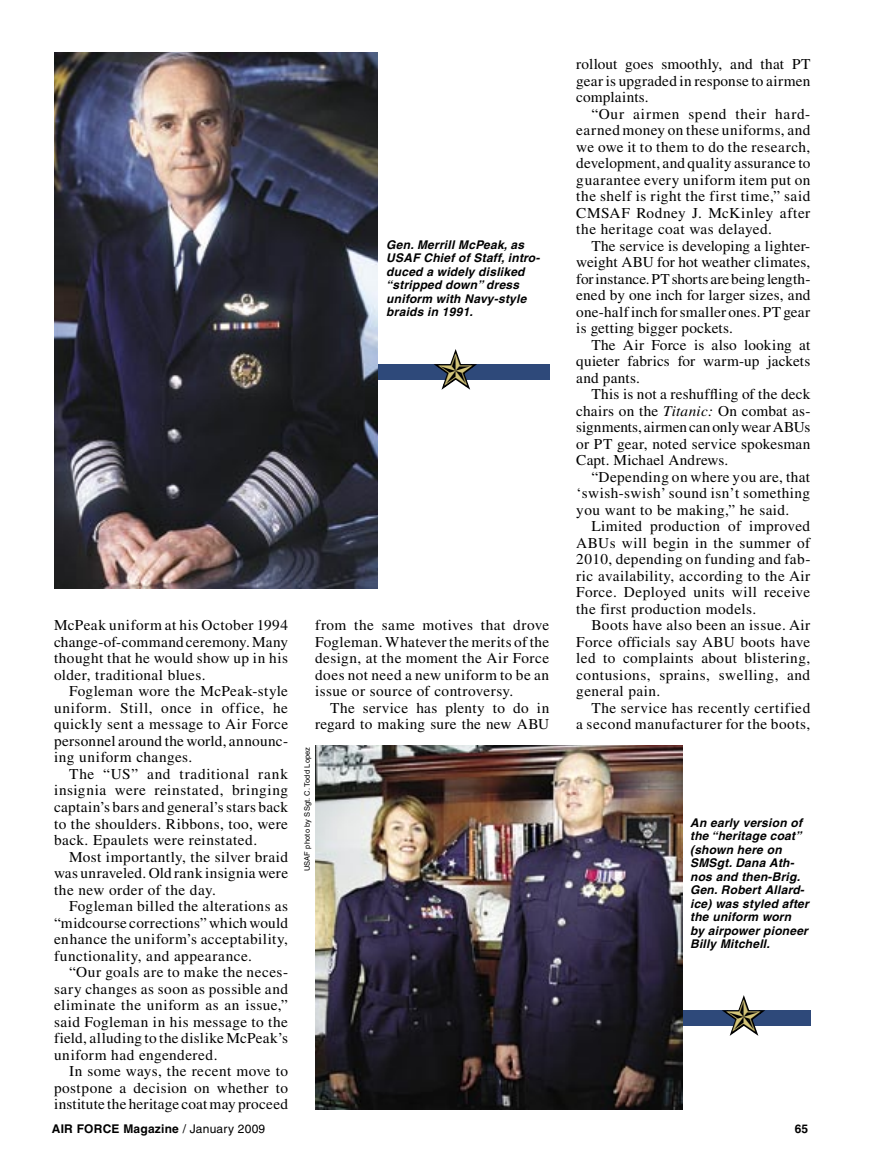
<style>
.page{position:relative;width:878px;height:1175px;background:#fff}
.page>*{position:absolute;margin:0;border:0;box-sizing:border-box;transform-origin:0 0}
.Body_Text{font:15px/16.5px "Times";letter-spacing:.025em;color:#000;text-align:justify}
.t1{font:italic 700 12px/13.5px "Helvetica";letter-spacing:.02em;color:#000}
.t2{font:700 12px "Helvetica";letter-spacing:.02em;color:#000}
.Photo_Credit{font:7.5px "Helvetica";letter-spacing:.02em;color:#000}
.s1{font-style:italic}
.s2{font-weight:400}
</style>
<div class="page">
<div style="left:604px;top:1010px;width:206px;height:15px;background:#2e497a"></div>
<img style="left:315px;top:746px;width:367px;height:363px">
<div style="left:344px;top:364px;width:205px;height:16px;background:#2e497a"></div>
<img style="left:54px;top:53px;width:323px;height:535px">
<svg style="left:711px;top:995px;width:67px;height:41px"></svg>
<svg style="left:434px;top:349px;width:43px;height:41px"></svg>
<p class="t1" style="left:386px;top:238px;width:154px">Gen. Merrill McPeak, as<br>USAF Chief of Staff, intro&shy;duced a widely disliked “stripped down” dress uniform with Navy-style braids in 1991.</p>
<p class="Body_Text" style="left:54px;top:617px;width:235px">McPeak uniform at his October 1994 change-of-command ceremony. Many thought that he would show up in his older, traditional blues.</p>
<p class="Body_Text" style="left:54px;top:683px;width:236px;text-indent:15px">Fogleman wore the McPeak-style uniform. Still, once in office, he quickly sent a message to Air Force personnel around the world, announc&shy;ing uniform changes.</p>
<p class="Body_Text" style="left:54px;top:765px;width:236px;text-indent:15px">The “US” and traditional rank insignia were reinstated, bringing captain’s bars and general’s stars back to the shoulders. Ribbons, too, were back. Epaulets were reinstated.</p>
<p class="Body_Text" style="left:54px;top:848px;width:235px;text-indent:15px">Most importantly, the silver braid was unraveled. Old rank insignia were the new order of the day.</p>
<p class="Body_Text" style="left:54px;top:897px;width:235px;text-indent:15px">Fogleman billed the alterations as “midcourse corrections” which would enhance the uniform’s acceptability, functionality, and appearance.</p>
<p class="Body_Text" style="left:54px;top:963px;width:236px;text-indent:15px">“Our goals are to make the neces&shy;sary changes as soon as possible and eliminate the uniform as an issue,” said Fogleman in his message to the field, alluding to the dislike McPeak’s uniform had engendered.</p>
<p class="Body_Text" style="left:54px;top:1062px;width:235px;text-indent:15px">In some ways, the recent move to postpone a decision on whether to institute the heritage coat may proceed</p>
<p class="Body_Text" style="left:315px;top:617px;width:235px">from the same motives that drove Fogleman. Whatever the merits of the design, at the moment the Air Force does not need a new uniform to be an issue or source of controversy.</p>
<p class="Body_Text" style="left:315px;top:699px;width:236px;text-align:right">The service has plenty to do in regard to making sure the new ABU</p>
<p class="Photo_Credit" style="left:303px;top:871px;width:126px;rotate:-90deg">USAF photo by SSgt. C. Todd Lopez</p>
<p class="Body_Text" style="left:576px;top:56px;width:235px">rollout goes smoothly, and that PT gear is upgraded in response to airmen complaints.</p>
<p class="Body_Text" style="left:576px;top:105px;width:236px;text-indent:15px">“Our airmen spend their hard&shy;earned money on these uniforms, and we owe it to them to do the research, development, and quality assurance to guarantee every uniform item put on the shelf is right the first time,” said CMSAF Rodney J. McKinley after the heritage coat was delayed.</p>
<p class="Body_Text" style="left:576px;top:237px;width:236px;text-indent:15px">The service is developing a lighter&shy;weight ABU for hot weather climates, for instance. PT shorts are being length&shy;ened by one inch for larger sizes, and one-half inch for smaller ones. PT gear is getting bigger pockets.</p>
<p class="Body_Text" style="left:576px;top:336px;width:235px;text-indent:15px">The Air Force is also looking at quieter fabrics for warm-up jackets and pants.</p>
<p class="Body_Text" style="left:576px;top:386px;width:236px;text-indent:15px">This is not a reshuffling of the deck chairs on the <span class="s1">Titanic:</span> On combat as&shy;signments, airmen can only wear ABUs or PT gear, noted service spokesman Capt. Michael Andrews.</p>
<p class="Body_Text" style="left:576px;top:468px;width:235px;text-indent:15px">“Depending on where you are, that ‘swish-swish’ sound isn’t something you want to be making,” he said.</p>
<p class="Body_Text" style="left:576px;top:518px;width:236px;text-indent:15px">Limited production of improved ABUs will begin in the summer of 2010, depending on funding and fab&shy;ric availability, according to the Air Force. Deployed units will receive the first production models.</p>
<p class="Body_Text" style="left:576px;top:617px;width:235px;text-indent:15px">Boots have also been an issue. Air Force officials say ABU boots have led to complaints about blistering, contusions, sprains, swelling, and general pain.</p>
<p class="Body_Text" style="left:576px;top:699px;width:235px;text-align:right">The service has recently certified<br>a second manufacturer for the boots,</p>
<p class="t1" style="left:690px;top:815px;width:120px">An early version of the “heritage coat” (shown here on<br>SMSgt. Dana Ath&shy;nos and then-Brig.<br>Gen. Robert Allard&shy;ice) was styled after the uniform worn<br>by airpower pioneer<br>Billy Mitchell.</p>
<p class="t2" style="left:52px;top:1121px;width:215px">AIR FORCE Magazine <span class="s2">/ January 2009</span></p>
<p class="t2" style="left:794px;top:1121px;width:15px">65</p>
</div>
